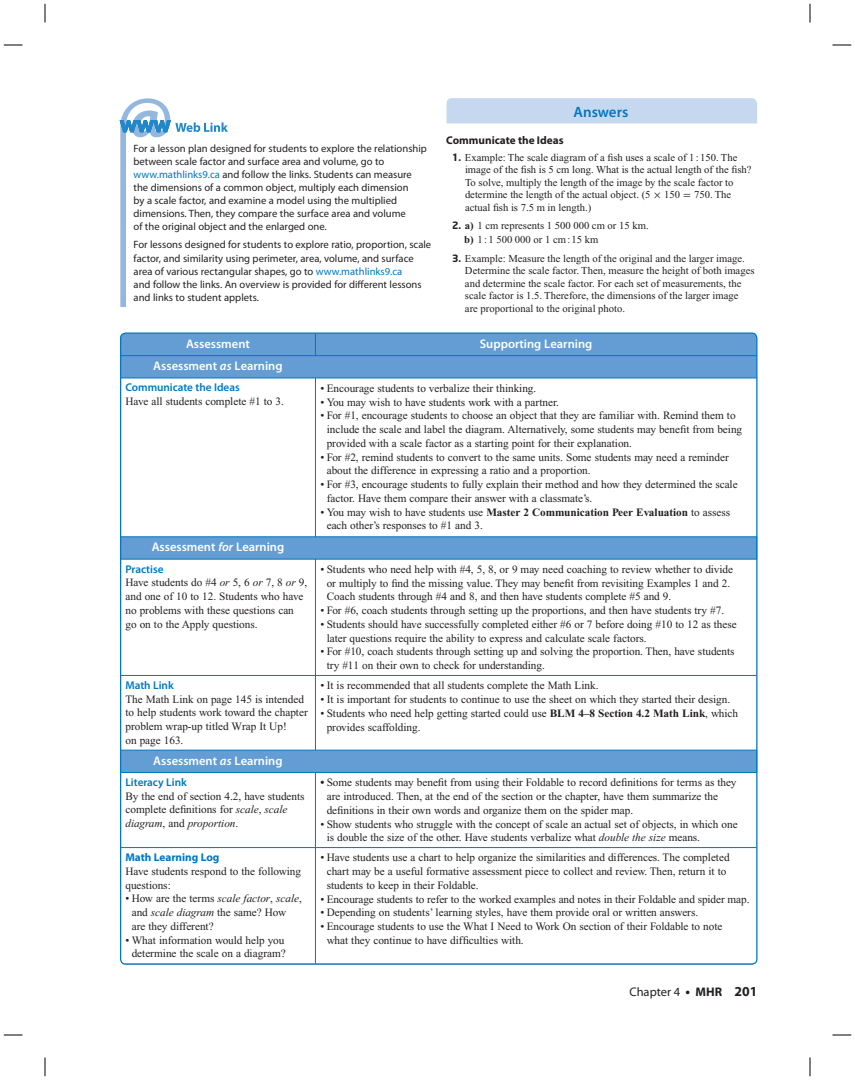
<style>
.page{position:relative;width:855px;height:1080px;background:#fff}
.page>*{position:absolute;margin:0;border:0;box-sizing:border-box;transform-origin:0 0}
.t1{font:600 15px "Myriad Pro";color:#0077c0}
.t2{font:600 12.5px "Myriad Pro";color:#fff}
.t3{font:12.5px "Myriad Pro";color:#231f20}
.t4{font:11.25px/13.8px "Times New Roman";letter-spacing:-.005em;color:#231f20}
.t5{font:600 11.25px "Myriad Pro";letter-spacing:-.005em;color:#0077c0}
.t6{font:700 11.25px "Myriad Pro";color:#231f20}
.t7{font:700 11.25px "Myriad Pro";letter-spacing:-.005em;color:#0077c0}
.t8{font:10.62px/13.1px "Myriad Pro";color:#231f20}
.t9{font:10.62px/12.5px "Times New Roman";color:#231f20}
.s1{font-family:"Neo Sans";font-weight:700;font-size:10px}
.s2{font-family:"Uni Math"}
.s3{font-weight:700}
.s4{color:#0077c0}
.s5{font-style:italic}
.s6{font-weight:700;font-size:13.75px}
</style>
<div class="page">
<div style="left:447px;top:98px;width:310px;height:25px;background:#c6d8ef"></div>
<svg style="left:120px;top:98px;width:108px;height:208px"></svg>
<div style="left:121px;top:333px;width:636px;height:631px;background:#639dd4;border-radius:5px"></div>
<svg style="left:122px;top:379px;width:634px;height:584px;background:#f3f7fb"></svg>
<hr style="left:315px;top:378px;width:442px;height:1px;background:#0077c0">
<svg style="left:315px;top:334px;width:1px;height:21px"></svg>
<hr style="left:120px;top:378px;width:195px;height:1px;background:#0077c0">
<hr style="left:315px;top:378px;width:1px;height:158px;background:#0077c0">
<hr style="left:315px;top:559px;width:1px;height:116px;background:#0077c0">
<hr style="left:315px;top:676px;width:1px;height:74px;background:#0077c0">
<hr style="left:315px;top:773px;width:1px;height:74px;background:#0077c0">
<hr style="left:315px;top:848px;width:1px;height:116px;background:#0077c0">
<hr style="left:120px;top:355px;width:637px;height:1px;background:#0077c0">
<hr style="left:120px;top:536px;width:195px;height:1px;background:#0077c0">
<hr style="left:315px;top:536px;width:442px;height:1px;background:#0077c0">
<hr style="left:120px;top:559px;width:637px;height:1px;background:#0077c0">
<hr style="left:120px;top:750px;width:195px;height:1px;background:#0077c0">
<hr style="left:315px;top:750px;width:442px;height:1px;background:#0077c0">
<hr style="left:120px;top:772px;width:637px;height:1px;background:#0077c0">
<hr style="left:120px;top:675px;width:637px;height:1px;background:#0077c0">
<hr style="left:120px;top:847px;width:195px;height:1px;background:#0077c0">
<hr style="left:315px;top:847px;width:442px;height:1px;background:#0077c0">
<svg style="left:4px;top:44px;width:18px;height:2px"></svg>
<svg style="left:832px;top:44px;width:19px;height:2px"></svg>
<svg style="left:4px;top:1034px;width:18px;height:2px"></svg>
<svg style="left:832px;top:1034px;width:19px;height:2px"></svg>
<svg style="left:44px;top:4px;width:2px;height:18px"></svg>
<svg style="left:44px;top:1058px;width:2px;height:18px"></svg>
<svg style="left:809px;top:4px;width:2px;height:18px"></svg>
<svg style="left:809px;top:1058px;width:2px;height:18px"></svg>
<h1 class="t1" style="left:574px;top:106px;width:56px">Answers</h1>
<p class="t6" style="left:446px;top:136px;width:119px">Communicate the Ideas</p>
<p class="t9" style="left:465px;top:152px;width:288px;text-indent:-13px"><span class="s1">1.</span> Example: The scale diagram of a fish uses a scale of 1 : 150. The image of the fish is 5 cm long. What is the actual length of the fish?<br>To solve, multiply the length of the image by the scale factor to determine the length of the actual object. (5 <span class="s2">×</span> 150 <span class="s2">=</span> 750. The actual fish is 7.5 m in length.)</p>
<p class="t9" style="left:464px;top:219px;width:186px;line-height:14.4px;text-indent:-12px"><span class="s1">2.</span> <span class="s3">a)</span> 1 cm represents 1 500 000 cm or 15 km. <span class="s3">b)</span> 1 : 1 500 000 or 1 cm : 15 km</p>
<p class="t9" style="left:465px;top:253px;width:291px;text-indent:-13px"><span class="s1">3.</span> Example: Measure the length of the original and the larger image.<br>Determine the scale factor. Then, measure the height of both images and determine the scale factor. For each set of measurements, the scale factor is 1.5. Therefore, the dimensions of the larger image<br>are proportional to the original photo.</p>
<p class="t8" style="left:134px;top:142px;width:295px">For a lesson plan designed for students to explore the relationship between scale factor and surface area and volume, go to <span class="s4">www.mathlinks9.ca</span> and follow the links. Students can measure the dimensions of a common object, multiply each dimension<br>by a scale factor, and examine a model using the multiplied dimensions. Then, they compare the surface area and volume<br>of the original object and the enlarged one.</p>
<p class="t8" style="left:134px;top:239px;width:299px">For lessons designed for students to explore ratio, proportion, scale factor, and similarity using perimeter, area, volume, and surface area of various rectangular shapes, go to <span class="s4">www.mathlinks9.ca<br></span>and follow the links. An overview is provided for different lessons and links to student applets.</p>
<p class="t2" style="left:186px;top:339px;width:65px">Assessment</p>
<p class="t2" style="left:480px;top:339px;width:114px">Supporting Learning</p>
<p class="t2" style="left:153px;top:361px;width:131px">Assessment <span class="s5">as</span> Learning</p>
<p class="t5" style="left:125px;top:383px;width:116px">Communicate the Ideas</p>
<p class="t4" style="left:125px;top:396px;width:160px">Have all students complete #1 to 3.</p>
<p class="t4" style="left:320px;top:382px;width:217px">• Encourage students to verbalize their thinking.</p>
<p class="t4" style="left:320px;top:396px;width:240px">• You may wish to have students work with a partner.</p>
<p class="t4" style="left:327px;top:410px;width:417px;text-indent:-6px">• For #1, encourage students to choose an object that they are familiar with. Remind them to include the scale and label the diagram. Alternatively, some students may benefit from being provided with a scale factor as a starting point for their explanation.</p>
<p class="t4" style="left:327px;top:451px;width:404px;text-indent:-6px">• For #2, remind students to convert to the same units. Some students may need a reminder about the difference in expressing a ratio and a proportion.</p>
<p class="t4" style="left:327px;top:478px;width:413px;text-indent:-6px">• For #3, encourage students to fully explain their method and how they determined the scale factor. Have them compare their answer with a classmate’s.</p>
<p class="t4" style="left:327px;top:506px;width:405px;text-indent:-6px">• You may wish to have students use <span class="s3">Master 2 Communication Peer Evaluation</span> to assess each other’s responses to #1 and 3.</p>
<p class="t2" style="left:152px;top:542px;width:134px">Assessment <span class="s5">for</span> Learning</p>
<p class="t5" style="left:125px;top:565px;width:40px">Practise</p>
<p class="t4" style="left:125px;top:577px;width:183px">Have students do #4 <span class="s5">or</span> 5, 6 <span class="s5">or</span> 7, 8 <span class="s5">or</span> 9, and one of 10 to 12. Students who have no problems with these questions can go on to the Apply questions.</p>
<p class="t5" style="left:125px;top:681px;width:50px">Math Link</p>
<p class="t4" style="left:125px;top:693px;width:184px">The Math Link on page 145 is intended to help students work toward the chapter problem wrap-up titled Wrap It Up!<br>on page 163.</p>
<p class="t2" style="left:153px;top:756px;width:131px">Assessment <span class="s5">as</span> Learning</p>
<p class="t5" style="left:125px;top:778px;width:63px">Literacy Link</p>
<p class="t4" style="left:125px;top:790px;width:181px">By the end of section 4.2, have students complete definitions for <span class="s5">scale</span>, <span class="s5">scale diagram</span>, and <span class="s5">proportion</span>.</p>
<p class="t7" style="left:125px;top:853px;width:96px">Math Learning Log</p>
<p class="t4" style="left:125px;top:865px;width:177px">Have students respond to the following questions:</p>
<p class="t4" style="left:132px;top:893px;width:172px;text-indent:-6px">• How are the terms <span class="s5">scale factor</span>, <span class="s5">scale</span>, and <span class="s5">scale diagram</span> the same? How are they different?</p>
<p class="t4" style="left:125px;top:934px;width:162px;text-align:center">• What information would help you determine the scale on a diagram?</p>
<p class="t4" style="left:327px;top:563px;width:408px;text-indent:-6px">• Students who need help with #4, 5, 8, or 9 may need coaching to review whether to divide or multiply to find the missing value. They may benefit from revisiting Examples 1 and 2.<br>Coach students through #4 and 8, and then have students complete #5 and 9.</p>
<p class="t4" style="left:320px;top:605px;width:405px">• For #6, coach students through setting up the proportions, and then have students try #7.</p>
<p class="t4" style="left:327px;top:618px;width:412px;text-indent:-6px">• Students should have successfully completed either #6 or 7 before doing #10 to 12 as these later questions require the ability to express and calculate scale factors.</p>
<p class="t4" style="left:327px;top:646px;width:409px;text-indent:-6px">• For #10, coach students through setting up and solving the proportion. Then, have students try #11 on their own to check for understanding.</p>
<p class="t4" style="left:320px;top:680px;width:280px">• It is recommended that all students complete the Math Link.</p>
<p class="t4" style="left:320px;top:693px;width:411px">• It is important for students to continue to use the sheet on which they started their design.</p>
<p class="t4" style="left:327px;top:707px;width:413px;text-indent:-6px">• Students who need help getting started could use <span class="s3">BLM 4–8 Section 4.2 Math Link</span>, which provides scaffolding.</p>
<p class="t4" style="left:327px;top:777px;width:411px;text-indent:-6px"><span class="s3">•</span> Some students may benefit from using their Foldable to record definitions for terms as they are introduced. Then, at the end of the section or the chapter, have them summarize the definitions in their own words and organize them on the spider map.</p>
<p class="t4" style="left:327px;top:818px;width:413px;text-indent:-6px">• Show students who struggle with the concept of scale an actual set of objects, in which one is double the size of the other. Have students verbalize what <span class="s5">double the size</span> means.</p>
<p class="t4" style="left:327px;top:852px;width:404px;text-indent:-6px">• Have students use a chart to help organize the similarities and differences. The completed chart may be a useful formative assessment piece to collect and review. Then, return it to students to keep in their Foldable.</p>
<p class="t4" style="left:320px;top:893px;width:431px">• Encourage students to refer to the worked examples and notes in their Foldable and spider map.</p>
<p class="t4" style="left:320px;top:907px;width:379px">• Depending on students’ learning styles, have them provide oral or written answers.</p>
<p class="t4" style="left:327px;top:921px;width:397px;text-indent:-6px">• Encourage students to use the What I Need to Work On section of their Foldable to note what they continue to have difficulties with.</p>
<p class="t3" style="left:629px;top:987px;width:130px">Chapter 4 <span class="s6">•</span> <span class="s3">MHR</span> <span class="s6">201</span></p>
</div>
